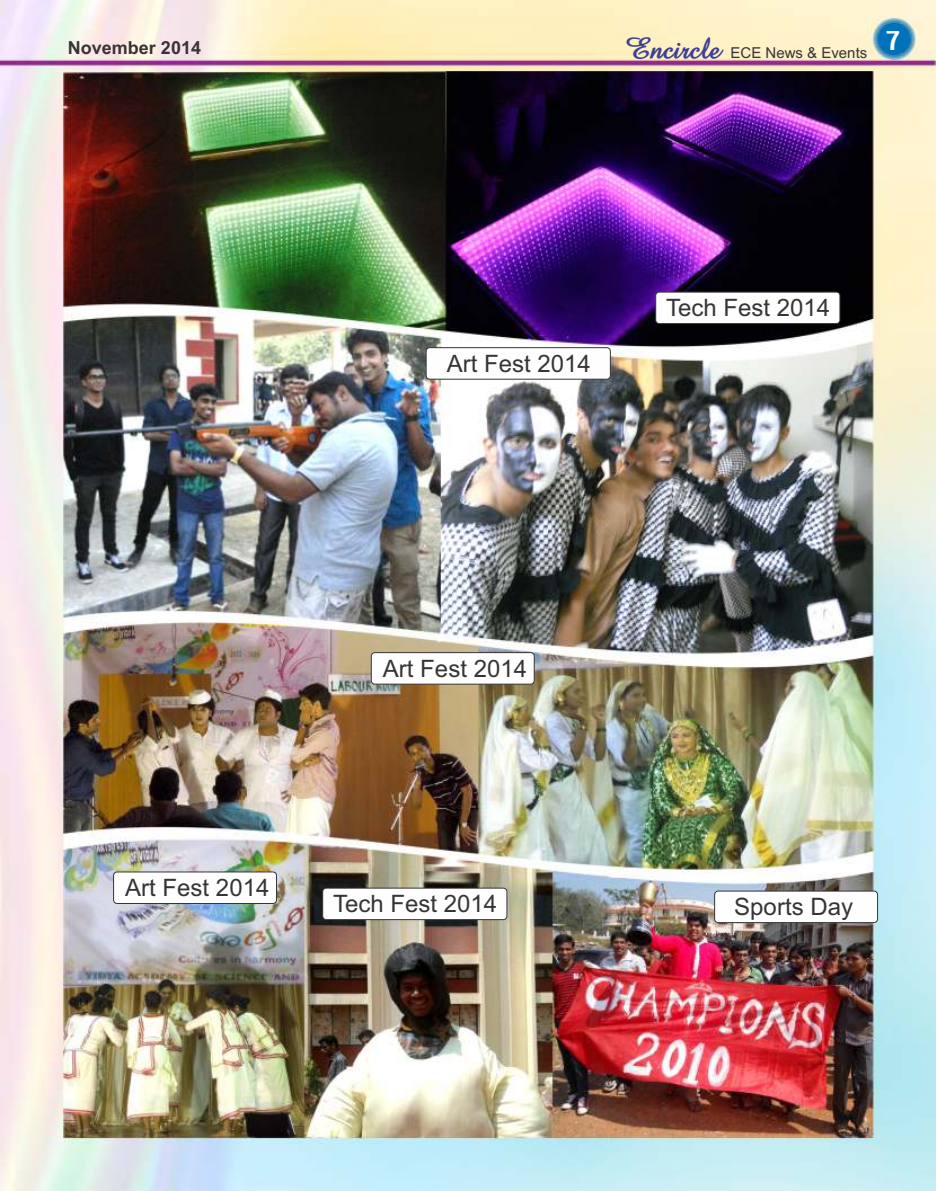
<style>
.page{position:relative;width:936px;height:1191px;background:#fff}
.page>*{position:absolute;margin:0;border:0;box-sizing:border-box;transform-origin:0 0}
.t1{font:700 30px "Amaze";color:#3e4095}
.t2{font:700 27px "Scada";color:#fefefe}
.t3{font:24px "Arial";color:#373435}
.t4{font:700 18px "Arial";color:#373435}
.t5{font:15px "Arial";color:#373435}
</style>
<div class="page">
<img style="left:0;top:0;width:935px;height:1191px">
<div style="left:371px;top:652px;width:163px;height:32px;background:#fefefe;border:1px solid #373435;border-radius:4px"></div>
<div style="left:425px;top:347px;width:185px;height:32px;background:#fefefe;border:1px solid #373435;border-radius:4px"></div>
<div style="left:655px;top:292px;width:185px;height:32px;background:#fefefe;border:1px solid #373435;border-radius:4px"></div>
<div style="left:714px;top:890px;width:163px;height:33px;background:#fefefe;border:1px solid #373435;border-radius:4px"></div>
<div style="left:322px;top:887px;width:185px;height:33px;background:#fefefe;border:1px solid #373435;border-radius:4px"></div>
<div style="left:113px;top:871px;width:164px;height:33px;background:#fefefe;border:1px solid #373435;border-radius:4px"></div>
<p class="t4" style="left:68px;top:41px;width:135px">November 2014</p>
<p class="t1" style="left:626px;top:36px;width:96px">Encircle</p>
<p class="t2" style="left:886px;top:24px;width:14px">7</p>
<p class="t5" style="left:730px;top:47px;width:138px">ECE News &amp; Events</p>
<p class="t3" style="left:446px;top:354px;width:146px">Art Fest 2014</p>
<p class="t3" style="left:666px;top:299px;width:166px">Tech Fest 2014</p>
<p class="t3" style="left:383px;top:659px;width:146px">Art Fest 2014</p>
<p class="t3" style="left:125px;top:878px;width:146px">Art Fest 2014</p>
<p class="t3" style="left:333px;top:895px;width:166px">Tech Fest 2014</p>
<p class="t3" style="left:734px;top:897px;width:120px">Sports Day</p>
</div>
